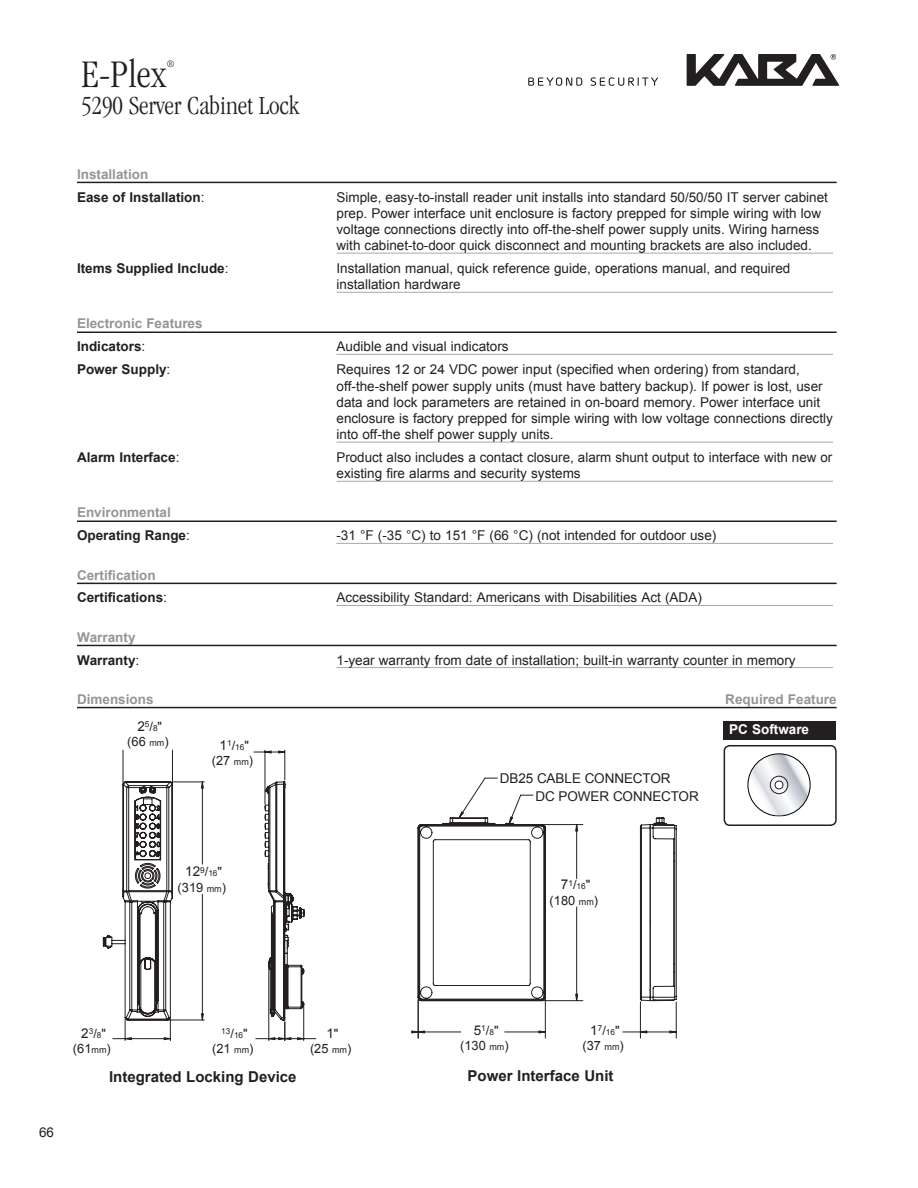
<style>
.page{position:relative;width:918px;height:1188px;background:#fff}
.page>*{position:absolute;margin:0;border:0;box-sizing:border-box;transform-origin:0 0}
.Spec_Copy{font:300 condensed 40.5px "Garamond";color:#231f20}
.Spec_Copy-2{font:300 condensed 27px "Garamond";color:#231f20}
.t1{font:700 18px "Arial";letter-spacing:-.02em;color:#231f20}
.t2{font:700 18px "Arial";color:#231f20}
.Titles{font:700 15px "Arial";color:#231f20}
.Spec_Copy-3{font:13.5px/16.2px "Arial";color:#231f20}
.Spec_Copy-4{font:700 13.5px "Arial";color:#231f20}
.Spec_Copy-5{font:700 13.5px "Arial";color:#939598}
.Spec_Copy-6{font:700 13.5px "Arial";color:#fff}
.t3{font:12.75px "Arial";color:#231f20}
.Spec_Copy-7{font:300 condensed 10.5px "Garamond";color:#231f20}
.t4{font:8.25px "Arial";color:#231f20}
.s1{font-weight:400}
.s2{font-size:13.5px}
.s3{font-size:12.75px}
.s4{font-size:9px}
</style>
<div class="page">
<svg style="left:687px;top:54px;width:152px;height:32px"></svg>
<svg style="left:528px;top:77px;width:130px;height:9px"></svg>
<svg style="left:545px;top:824px;width:132px;height:177px"></svg>
<svg style="left:641px;top:817px;width:35px;height:185px"></svg>
<hr style="left:505px;top:1032px;width:40px;height:1px;background:#231f20">
<hr style="left:418px;top:1000px;width:1px;height:38px;background:#231f20">
<hr style="left:545px;top:1000px;width:1px;height:38px;background:#231f20">
<hr style="left:418px;top:1032px;width:43px;height:1px;background:#231f20">
<hr style="left:544px;top:824px;width:39px;height:1px;background:#231f20">
<hr style="left:544px;top:1000px;width:39px;height:1px;background:#231f20">
<hr style="left:576px;top:825px;width:1px;height:54px;background:#231f20">
<hr style="left:576px;top:907px;width:1px;height:94px;background:#231f20">
<svg style="left:411px;top:1031px;width:14px;height:2px"></svg>
<svg style="left:575px;top:994px;width:3px;height:7px"></svg>
<svg style="left:575px;top:824px;width:3px;height:7px"></svg>
<svg style="left:417px;top:778px;width:128px;height:224px"></svg>
<hr style="left:676px;top:1002px;width:1px;height:36px;background:#231f20">
<hr style="left:640px;top:1002px;width:1px;height:36px;background:#231f20">
<hr style="left:640px;top:1032px;width:36px;height:1px;background:#231f20">
<svg style="left:623px;top:1031px;width:24px;height:2px"></svg>
<hr style="left:265px;top:750px;width:1px;height:54px;background:#231f20">
<hr style="left:285px;top:750px;width:1px;height:30px;background:#231f20">
<hr style="left:123px;top:750px;width:1px;height:32px;background:#231f20">
<hr style="left:172px;top:750px;width:1px;height:32px;background:#231f20">
<svg style="left:254px;top:751px;width:31px;height:2px"></svg>
<svg style="left:103px;top:781px;width:101px;height:260px"></svg>
<svg style="left:256px;top:780px;width:60px;height:261px"></svg>
<hr style="left:77px;top:182px;width:760px;height:1px;background:#231f20">
<hr style="left:337px;top:253px;width:496px;height:1px;background:#a8a9ad">
<hr style="left:337px;top:292px;width:496px;height:1px;background:#a8a9ad">
<hr style="left:77px;top:332px;width:760px;height:1px;background:#231f20">
<hr style="left:337px;top:354px;width:496px;height:1px;background:#a8a9ad">
<hr style="left:337px;top:442px;width:496px;height:1px;background:#a8a9ad">
<hr style="left:337px;top:481px;width:496px;height:1px;background:#a8a9ad">
<hr style="left:77px;top:521px;width:760px;height:1px;background:#231f20">
<hr style="left:337px;top:543px;width:496px;height:1px;background:#a8a9ad">
<hr style="left:77px;top:583px;width:760px;height:1px;background:#231f20">
<hr style="left:337px;top:605px;width:496px;height:1px;background:#a8a9ad">
<hr style="left:77px;top:645px;width:760px;height:1px;background:#231f20">
<hr style="left:337px;top:667px;width:496px;height:1px;background:#a8a9ad">
<hr style="left:77px;top:707px;width:760px;height:1px;background:#231f20">
<div style="left:724px;top:721px;width:112px;height:19px;background:#231f20"></div>
<svg style="left:748px;top:754px;width:62px;height:62px"></svg>
<svg style="left:724px;top:746px;width:112px;height:61px"></svg>
<div style="left:724px;top:745px;width:113px;height:81px;border:2px solid #231f20;border-radius:5px"></div>
<p class="Spec_Copy" style="left:81px;top:52px;width:87px">E-Plex</p>
<p class="Spec_Copy-7" style="left:167px;top:58px;width:10px">®</p>
<p class="Spec_Copy-2" style="left:81px;top:91px;width:220px">5290 Server Cabinet Lock</p>
<p class="Spec_Copy-5" style="left:77px;top:165px;width:73px">Installation</p>
<p class="Spec_Copy-4" style="left:77px;top:188px;width:129px">Ease of Installation<span class="s1">:</span></p>
<p class="Spec_Copy-3" style="left:337px;top:189px;width:493px">Simple, easy-to-install reader unit installs into standard 50/50/50 IT server cabinet prep. Power interface unit enclosure is factory prepped for simple wiring with low voltage connections directly into off-the-shelf power supply units. Wiring harness with cabinet-to-door quick disconnect and mounting brackets are also included.</p>
<p class="Spec_Copy-4" style="left:77px;top:259px;width:153px">Items Supplied Include<span class="s1">:</span></p>
<p class="Spec_Copy-3" style="left:337px;top:260px;width:455px">Installation manual, quick reference guide, operations manual, and required installation hardware</p>
<p class="Spec_Copy-5" style="left:77px;top:315px;width:127px">Electronic Features</p>
<p class="Spec_Copy-4" style="left:77px;top:338px;width:70px">Indicators<span class="s1">:</span></p>
<p class="Spec_Copy-3" style="left:337px;top:339px;width:174px">Audible and visual indicators</p>
<p class="Spec_Copy-4" style="left:77px;top:361px;width:95px">Power Supply<span class="s1">:</span></p>
<p class="Spec_Copy-3" style="left:337px;top:362px;width:498px">Requires 12 or 24 VDC power input (specified when ordering) from standard, off-the-shelf power supply units (must have battery backup). If power is lost, user data and lock parameters are retained in on-board memory. Power interface unit enclosure is factory prepped for simple wiring with low voltage connections directly into off-the shelf power supply units.</p>
<p class="Spec_Copy-4" style="left:77px;top:448px;width:104px">Alarm Interface<span class="s1">:</span></p>
<p class="Spec_Copy-3" style="left:337px;top:449px;width:497px">Product also includes a contact closure, alarm shunt output to interface with new or existing fire alarms and security systems</p>
<p class="Spec_Copy-5" style="left:77px;top:504px;width:95px">Environmental</p>
<p class="Spec_Copy-4" style="left:77px;top:527px;width:114px">Operating Range<span class="s1">:</span></p>
<p class="Spec_Copy-3" style="left:337px;top:528px;width:381px">-31 °F (-35 °C) to 151 °F (66 °C) (not intended for outdoor use)</p>
<p class="Spec_Copy-5" style="left:77px;top:566px;width:80px">Certification</p>
<p class="Spec_Copy-4" style="left:77px;top:589px;width:92px">Certifications<span class="s1">:</span></p>
<p class="Spec_Copy-3" style="left:337px;top:590px;width:367px">Accessibility Standard: Americans with Disabilities Act (ADA)</p>
<p class="Spec_Copy-5" style="left:77px;top:628px;width:60px">Warranty</p>
<p class="Spec_Copy-4" style="left:77px;top:651px;width:64px">Warranty<span class="s1">:</span></p>
<p class="Spec_Copy-3" style="left:337px;top:652px;width:461px">1-year warranty from date of installation; built-in warranty counter in memory</p>
<p class="Spec_Copy-5" style="left:77px;top:690px;width:78px">Dimensions</p>
<p class="Spec_Copy-5" style="left:725px;top:690px;width:113px">Required Feature</p>
<p class="Spec_Copy-6" style="left:729px;top:721px;width:81px">PC Software</p>
<p class="t4" style="left:137px;top:721px;width:26px"><span class="s2">2</span>5<span class="s3">/</span>8<span class="s3">"</span></p>
<p class="t3" style="left:127px;top:734px;width:43px">(66 <span class="s4">mm</span>)</p>
<p class="t4" style="left:220px;top:742px;width:31px"><span class="s2">1</span>1<span class="s3">/</span>16<span class="s3">"</span></p>
<p class="t3" style="left:212px;top:753px;width:43px">(27 <span class="s4">mm</span>)</p>
<p class="t4" style="left:185px;top:868px;width:38px"><span class="s2">12</span>9<span class="s3">/</span>16<span class="s3">"</span></p>
<p class="t3" style="left:178px;top:879px;width:50px">(319 <span class="s4">mm</span>)</p>
<p class="Spec_Copy-3" style="left:535px;top:770px;width:165px;line-height:17.7px;text-indent:-36px">DB25 CABLE CONNECTOR<br>DC POWER CONNECTOR</p>
<p class="t4" style="left:561px;top:881px;width:31px"><span class="s2">7</span>1<span class="s3">/</span>16<span class="s3">"</span></p>
<p class="t3" style="left:550px;top:892px;width:50px">(180 <span class="s4">mm</span>)</p>
<p class="Spec_Copy-3" style="left:39px;top:1124px;width:16px">66</p>
<p class="t4" style="left:81px;top:1028px;width:26px"><span class="s2">2</span>3<span class="s3">/</span>8<span class="s3">"</span></p>
<p class="t3" style="left:73px;top:1041px;width:39px">(61<span class="s4">mm</span>)</p>
<p class="t4" style="left:221px;top:1028px;width:28px">13<span class="s3">/</span>16<span class="s3">"</span></p>
<p class="t3" style="left:212px;top:1041px;width:43px">(21 <span class="s4">mm</span>)</p>
<p class="Spec_Copy-3" style="left:326px;top:1025px;width:14px">1<span class="s3">"</span></p>
<p class="t3" style="left:310px;top:1041px;width:43px">(25 <span class="s4">mm</span>)</p>
<p class="t4" style="left:474px;top:1025px;width:26px"><span class="s2">5</span>1<span class="s3">/</span>8<span class="s3">"</span></p>
<p class="t3" style="left:460px;top:1037px;width:50px">(130 <span class="s4">mm</span>)</p>
<p class="t4" style="left:590px;top:1026px;width:31px"><span class="s2">1</span>7<span class="s3">/</span>16<span class="s3">"</span></p>
<p class="t3" style="left:583px;top:1037px;width:43px">(37 <span class="s4">mm</span>)</p>
<p class="Titles" style="left:109px;top:1067px;width:189px">Integrated Locking Device</p>
<p class="Titles" style="left:468px;top:1066px;width:147px">Power Interface Unit</p>
<p class="t1" style="left:110px;top:1069px;width:217px">Integrated Locking Device</p>
<p class="t2" style="left:468px;top:1069px;width:173px">Power Interface Unit</p>
</div>
